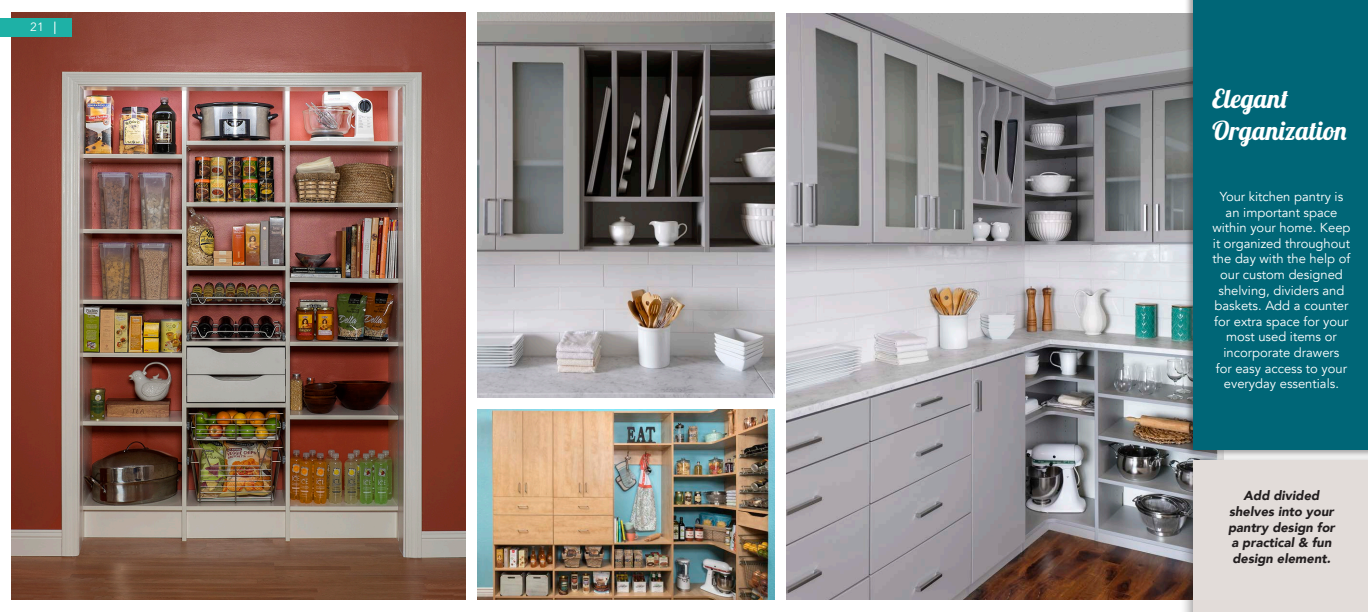
<style>
.page{position:relative;width:1368px;height:612px;background:#fff}
.page>*{position:absolute;margin:0;border:0;box-sizing:border-box;transform-origin:0 0}
.t1{font:26px "Lobster 1.4";color:#fff}
.t2{font:13px/15.6px "Avenir";color:#fff;text-align:center}
.t3{font:italic 900 13px/15.6px "Avenir";color:#231f20;text-align:center}
.t4{font:12px "Avenir Next";color:#fff}
</style>
<div class="page">
<img style="left:787px;top:13px;width:398px;height:587px">
<div style="left:1185px;top:0;width:183px;height:458px;background:#231f20;opacity:.41"></div>
<div style="left:1194px;top:0;width:174px;height:450px;background:#067"></div>
<div style="left:1180px;top:453px;width:188px;height:159px;background:#231f20;opacity:.41"></div>
<div style="left:1194px;top:460px;width:174px;height:152px;background:#e2dcd9"></div>
<img style="left:478px;top:410px;width:296px;height:190px">
<img style="left:12px;top:12px;width:453px;height:588px">
<img style="left:478px;top:12px;width:296px;height:385px">
<div style="left:0;top:19px;width:72px;height:18px;background:#1eb1a6"></div>
<svg style="left:54px;top:22px;width:1px;height:12px"></svg>
<p class="t4" style="left:30px;top:17px;width:15px">21</p>
<p class="t1" style="left:1212px;top:82px;width:78px">Elegant</p>
<p class="t1" style="left:1212px;top:114px;width:136px">Organization</p>
<p class="t2" style="left:1212px;top:189px;width:140px">Your kitchen pantry is an important space within your home. Keep it organized throughout the day with the help of our custom designed shelving, dividers and baskets. Add a counter for extra space for your most used items or incorporate drawers<br>for easy access to your everyday essentials.</p>
<p class="t3" style="left:1228px;top:488px;width:108px">Add divided shelves into your pantry design for a practical &amp; fun design element.</p>
</div>
